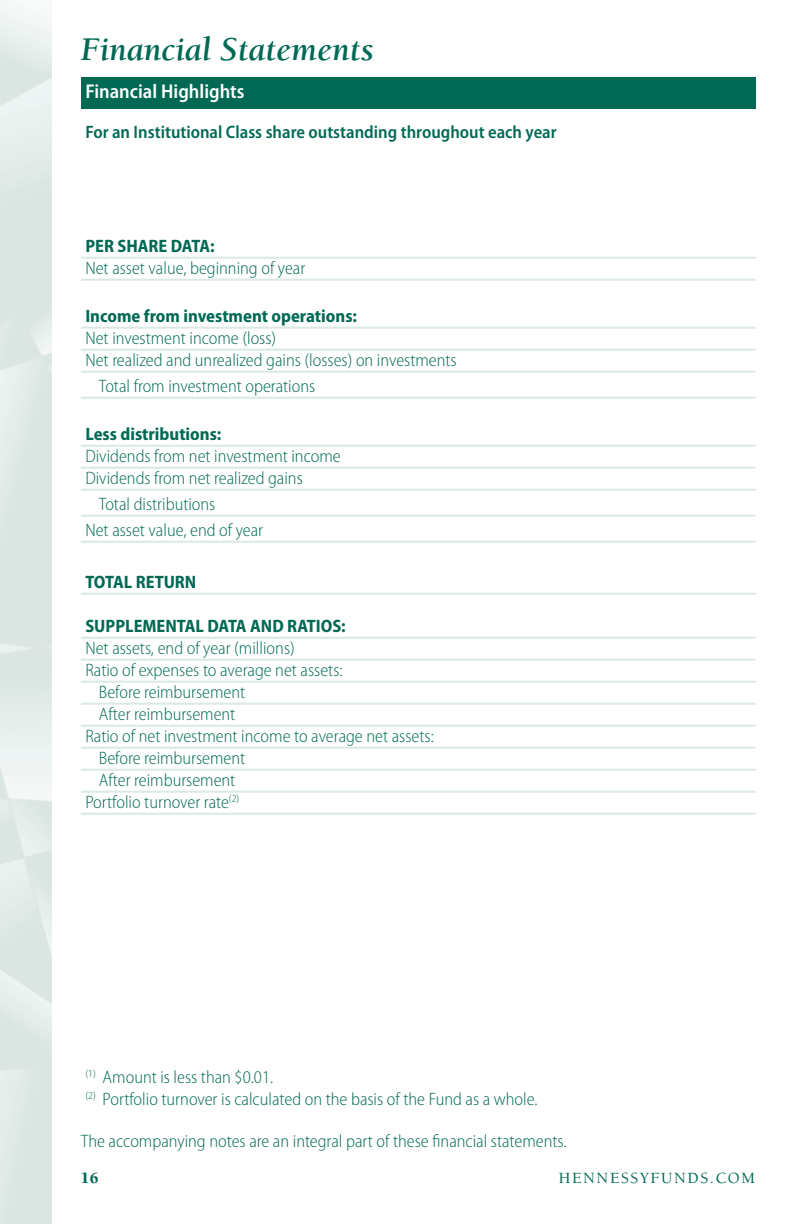
<style>
.page{position:relative;width:792px;height:1224px;background:#fff}
.page>*{position:absolute;margin:0;border:0;box-sizing:border-box;transform-origin:0 0}
.t1{font:italic 700 34px "Berkeley Std";color:#006954}
.t2{font:600 semi-condensed 20px "Myriad Pro";color:#fff}
.t3{font:300 semi-condensed 18px/22px "Myriad Pro";color:#006954}
.t4{font:700 semi-condensed 18px "Myriad Pro";color:#006954}
.t5{font:600 semi-condensed 18px "Myriad Pro";color:#006954}
.t6{font:500 16px "Berkeley Std";letter-spacing:.1em;color:#006954}
.t7{font:900 16px "Berkeley Std";color:#006954}
</style>
<div class="page">
<div style="left:81px;top:77px;width:675px;height:32px;background:#006954"></div>
<hr style="left:81px;top:257px;width:675px;height:2px;background:#dae9e6">
<hr style="left:81px;top:279px;width:675px;height:2px;background:#dae9e6">
<hr style="left:81px;top:327px;width:675px;height:2px;background:#dae9e6">
<hr style="left:81px;top:349px;width:675px;height:2px;background:#dae9e6">
<hr style="left:81px;top:371px;width:675px;height:2px;background:#dae9e6">
<hr style="left:81px;top:397px;width:675px;height:2px;background:#dae9e6">
<hr style="left:81px;top:445px;width:675px;height:2px;background:#dae9e6">
<hr style="left:81px;top:467px;width:675px;height:2px;background:#dae9e6">
<hr style="left:81px;top:489px;width:675px;height:2px;background:#dae9e6">
<hr style="left:81px;top:515px;width:675px;height:2px;background:#dae9e6">
<hr style="left:81px;top:541px;width:675px;height:2px;background:#dae9e6">
<hr style="left:81px;top:593px;width:675px;height:2px;background:#dae9e6">
<hr style="left:81px;top:637px;width:675px;height:2px;background:#dae9e6">
<hr style="left:81px;top:659px;width:675px;height:2px;background:#dae9e6">
<hr style="left:81px;top:681px;width:675px;height:2px;background:#dae9e6">
<hr style="left:81px;top:703px;width:675px;height:2px;background:#dae9e6">
<hr style="left:81px;top:725px;width:675px;height:2px;background:#dae9e6">
<hr style="left:81px;top:747px;width:675px;height:2px;background:#dae9e6">
<hr style="left:81px;top:769px;width:675px;height:2px;background:#dae9e6">
<hr style="left:81px;top:791px;width:675px;height:2px;background:#dae9e6">
<hr style="left:81px;top:813px;width:675px;height:2px;background:#dae9e6">
<h1 class="t1" style="left:81px;top:36px;width:294px">Financial Statements</h1>
<p class="t2" style="left:85px;top:84px;width:161px">Financial Highlights</p>
<p class="t5" style="left:85px;top:126px;width:473px">For an Institutional Class share outstanding throughout each year</p>
<p class="t4" style="left:85px;top:240px;width:131px">PER SHARE DATA:</p>
<p class="t3" style="left:85px;top:259px;width:221px">Net asset value, beginning of year</p>
<p class="t4" style="left:85px;top:310px;width:273px">Income from investment operations:</p>
<p class="t3" style="left:85px;top:329px;width:373px">Net investment income (loss)<br>Net realized and unrealized gains (losses) on investments</p>
<p class="t3" style="left:99px;top:377px;width:218px">Total from investment operations</p>
<p class="t4" style="left:85px;top:428px;width:138px">Less distributions:</p>
<p class="t3" style="left:85px;top:447px;width:257px">Dividends from net investment income<br>Dividends from net realized gains</p>
<p class="t3" style="left:85px;top:493px;width:179px;line-height:26px;text-indent:14px">Total distributions<br>Net asset value, end of year</p>
<p class="t4" style="left:85px;top:576px;width:113px">TOTAL RETURN</p>
<p class="t4" style="left:85px;top:620px;width:262px">SUPPLEMENTAL DATA AND RATIOS:</p>
<p class="t3" style="left:85px;top:639px;width:211px">Net assets, end of year (millions)</p>
<p class="t3" style="left:85px;top:661px;width:259px">Ratio of expenses to average net assets:</p>
<p class="t3" style="left:99px;top:683px;width:148px">Before reimbursement</p>
<p class="t3" style="left:99px;top:705px;width:138px">After reimbursement</p>
<p class="t3" style="left:85px;top:727px;width:350px">Ratio of net investment income to average net assets:</p>
<p class="t3" style="left:99px;top:749px;width:148px">Before reimbursement</p>
<p class="t3" style="left:99px;top:771px;width:138px">After reimbursement</p>
<p class="t3" style="left:85px;top:793px;width:156px">Portfolio turnover rate<sup>(2)</sup></p>
<p class="t3" style="left:85px;top:1068px;width:454px"><sup>(1)</sup> Amount is less than $0.01.<br><sup>(2)</sup> Portfolio turnover is calculated on the basis of the Fund as a whole.</p>
<p class="t3" style="left:81px;top:1132px;width:487px">The accompanying notes are an integral part of these financial statements.</p>
<p class="t7" style="left:81px;top:1172px;width:19px">16</p>
<p class="t6" style="left:559px;top:1172px;width:198px">HENNESSYFUNDS.COM</p>
</div>
